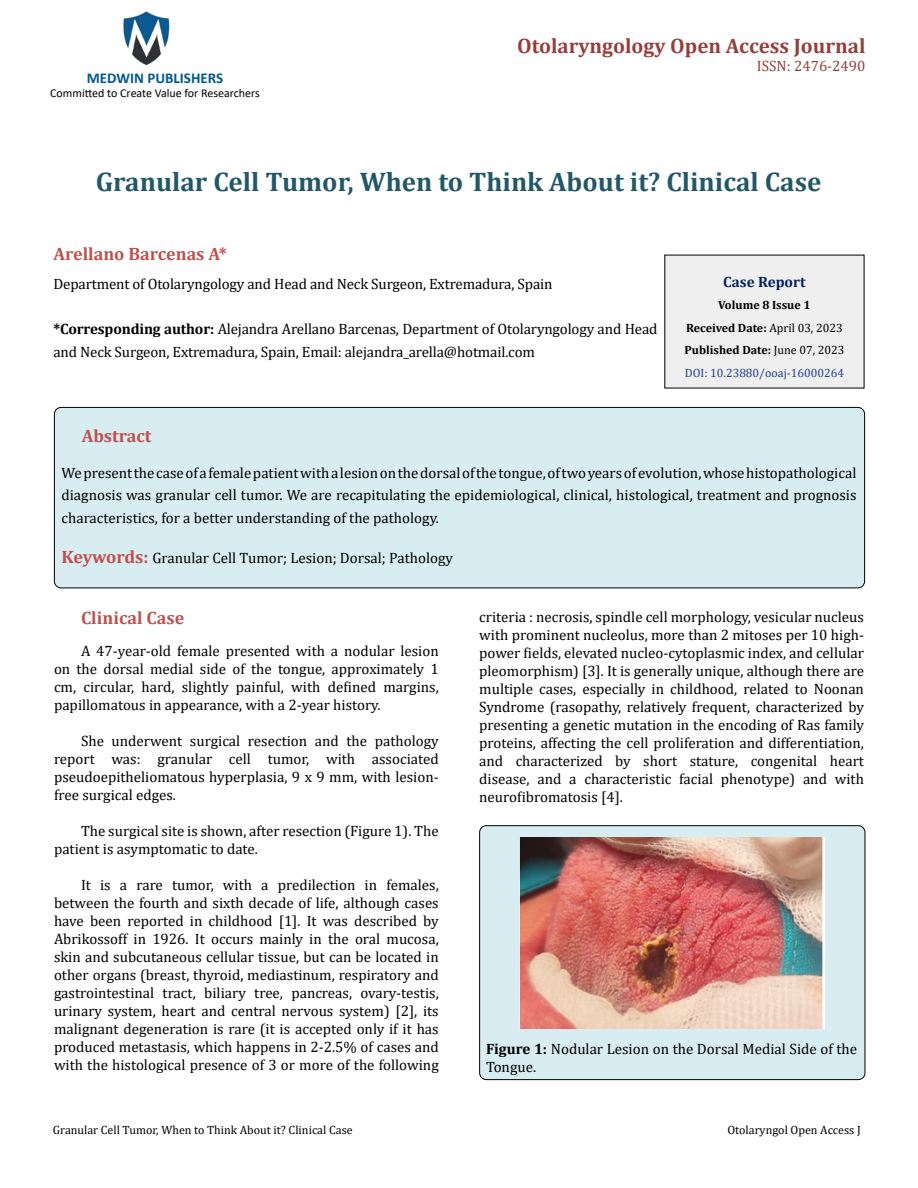
<style>
.page{position:relative;width:918px;height:1188px;background:#fff}
.page>*{position:absolute;margin:0;border:0;box-sizing:border-box;transform-origin:0 0}
.t1{font:700 27px "Cambria";color:#215868}
.t2{font:700 21px "Cambria";color:#953f3c}
.t3{font:700 18px "Cambria";color:#c0504d}
.t4{font:15px/18px "Cambria";color:#000;text-align:justify}
.t5{font:700 15px "Calibri";color:#005991}
.t6{font:15px "Cambria";color:#953f3c}
.t7{font:700 15px "Cambria";color:#002060}
.t8{font:700 12px/22.5px "Cambria";color:#000;text-align:center}
.t9{font:12px "Cambria";color:#000}
.t10{font:12px "Calibri";color:#000}
.s1{font-weight:700}
.s2{font-weight:400}
.s3{font-weight:400;color:#25408f}
.s4{font-weight:700;font-size:18px;color:#c0504d}
</style>
<div class="page">
<img style="left:123px;top:11px;width:47px;height:55px">
<div style="left:480px;top:826px;width:385px;height:254px;background:#d8edf2;border-radius:7px"></div>
<div style="left:479px;top:825px;width:386px;height:255px;border:1px solid #000;border-radius:7px"></div>
<div style="left:665px;top:255px;width:199px;height:133px;background:#efefef"></div>
<div style="left:54px;top:407px;width:811px;height:181px;background:#d8edf2;border-radius:7px"></div>
<div style="left:54px;top:407px;width:811px;height:181px;border:1px solid #000;border-radius:7px"></div>
<img style="left:519px;top:838px;width:305px;height:190px">
<p class="t5" style="left:87px;top:67px;width:138px">MEDWIN PUBLISHERS</p>
<p class="t10" style="left:50px;top:85px;width:211px">Committed to Create Value for Researchers</p>
<h2 class="t2" style="left:517px;top:31px;width:350px">Otolaryngology Open Access Journal</h2>
<p class="t6" style="left:757px;top:57px;width:110px">ISSN: 2476-2490</p>
<h1 class="t1" style="left:96px;top:163px;width:727px">Granular Cell Tumor, When to Think About it? Clinical Case</h1>
<p class="t3" style="left:53px;top:241px;width:175px">Arellano Barcenas A*</p>
<p class="t4" style="left:53px;top:275px;width:501px">Department of Otolaryngology and Head and Neck Surgeon, Extremadura, Spain</p>
<p class="t4" style="left:53px;top:318px;width:606px;line-height:22.5px"><span class="s1">*Corresponding author:</span> Alejandra Arellano Barcenas, Department of Otolaryngology and Head and Neck Surgeon, Extremadura, Spain, Email: alejandra_arella@hotmail.com</p>
<p class="t7" style="left:723px;top:271px;width:84px">Case Report</p>
<p class="t8" style="left:685px;top:293px;width:161px">Volume 8 Issue 1<br>Received Date: <span class="s2">April 03, 2023<br></span>Published Date: <span class="s2">June 07, 2023<br></span><span class="s3">DOI: 10.23880/ooaj-16000264</span></p>
<p class="t3" style="left:82px;top:423px;width:71px">Abstract</p>
<p class="t4" style="left:62px;top:462px;width:796px;line-height:22.5px">We present the case of a female patient with a lesion on the dorsal of the tongue, of two years of evolution, whose histopathological diagnosis was granular cell tumor. We are recapitulating the epidemiological, clinical, histological, treatment and prognosis characteristics, for a better understanding of the pathology.</p>
<p class="t4" style="left:62px;top:549px;width:393px"><span class="s4">Keywords:</span> Granular Cell Tumor; Lesion; Dorsal; Pathology</p>
<p class="t3" style="left:81px;top:605px;width:105px">Clinical Case</p>
<p class="t4" style="left:54px;top:642px;width:386px;text-indent:27px">A 47-year-old female presented with a nodular lesion on the dorsal medial side of the tongue, approximately 1 cm, circular, hard, slightly painful, with defined margins, papillomatous in appearance, with a 2-year history.</p>
<p class="t4" style="left:54px;top:732px;width:386px;text-indent:27px">She underwent surgical resection and the pathology report was: granular cell tumor, with associated pseudoepitheliomatous hyperplasia, 9 x 9 mm, with lesion&shy;free surgical edges.</p>
<p class="t4" style="left:54px;top:822px;width:386px;text-indent:27px">The surgical site is shown, after resection (Figure 1). The patient is asymptomatic to date.</p>
<p class="t4" style="left:54px;top:876px;width:386px;text-indent:27px">It is a rare tumor, with a predilection in females, between the fourth and sixth decade of life, although cases have been reported in childhood [1]. It was described by Abrikossoff in 1926. It occurs mainly in the oral mucosa, skin and subcutaneous cellular tissue, but can be located in other organs (breast, thyroid, mediastinum, respiratory and gastrointestinal tract, biliary tree, pancreas, ovary-testis, urinary system, heart and central nervous system) [2], its malignant degeneration is rare (it is accepted only if it has produced metastasis, which happens in 2-2.5% of cases and with the histological presence of 3 or more of the following</p>
<p class="t4" style="left:479px;top:608px;width:386px">criteria : necrosis, spindle cell morphology, vesicular nucleus with prominent nucleolus, more than 2 mitoses per 10 high&shy;power fields, elevated nucleo-cytoplasmic index, and cellular pleomorphism) [3]. It is generally unique, although there are multiple cases, especially in childhood, related to Noonan Syndrome (rasopathy, relatively frequent, characterized by presenting a genetic mutation in the encoding of Ras family proteins, affecting the cell proliferation and differentiation, and characterized by short stature, congenital heart disease, and a characteristic facial phenotype) and with neurofibromatosis [4].</p>
<p class="t4" style="left:486px;top:1040px;width:373px"><span class="s1">Figure 1:</span> Nodular Lesion on the Dorsal Medial Side of the<br>Tongue.</p>
<p class="t9" style="left:53px;top:1123px;width:301px">Granular Cell Tumor, When to Think About it? Clinical Case</p>
<p class="t9" style="left:727px;top:1123px;width:135px">Otolaryngol Open Access J</p>
</div>
